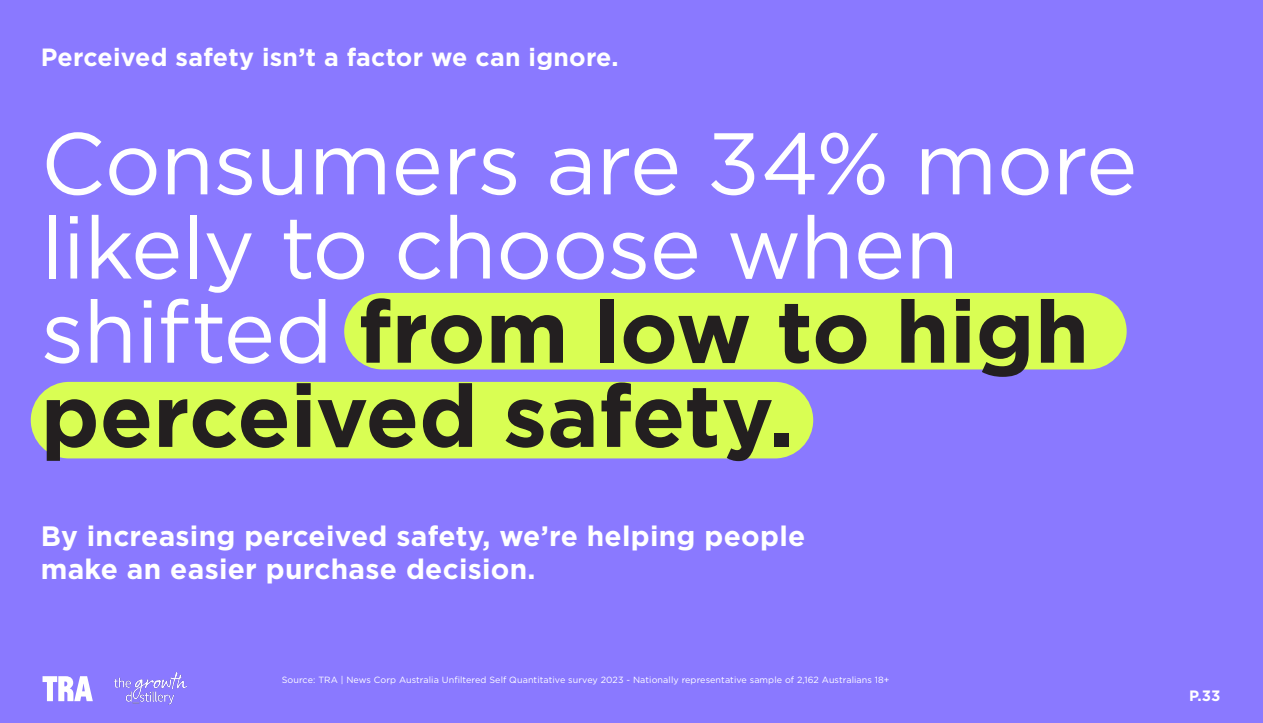
<style>
.page{position:relative;width:1263px;height:723px;background:#8a79ff}
.page>*{position:absolute;margin:0;border:0;box-sizing:border-box;transform-origin:0 0}
.Heading_40_44{font:87.3px/84.2px "Gotham";letter-spacing:-.01em;color:#fff}
.Body_copy_18_21{font:700 28.05px/32.7px "Gotham";letter-spacing:.01em;color:#fff}
.Heading_28_31{font:700 24.9px "Gotham";letter-spacing:.01em;color:#fff}
.t1{font:700 15px "Gotham";color:#fff}
.Body_copy_8_10{font:9px "Gotham";letter-spacing:.01em;color:#fff}
.s1{font-weight:700;color:#231f20}
</style>
<div class="page">
<div style="left:344px;top:293px;width:783px;height:76px;background:#d9fe53;border-radius:38px"></div>
<div style="left:31px;top:382px;width:782px;height:76px;background:#d9fe53;border-radius:38px"></div>
<img style="left:114px;top:673px;width:72px;height:31px">
<svg style="left:43px;top:676px;width:50px;height:25px"></svg>
<p class="Heading_28_31" style="left:41px;top:41px;width:579px">Perceived safety isn’t a factor we can ignore.</p>
<p class="Heading_40_44" style="left:41px;top:119px;width:1098px">Consumers are 34% more likely to choose when shifted <span class="s1">from low to high perceived safety.</span></p>
<p class="Body_copy_18_21" style="left:41px;top:519px;width:766px">By increasing perceived safety, we’re helping people make an easier purchase decision.</p>
<p class="Body_copy_8_10" style="left:282px;top:674px;width:609px">Source: TRA | News Corp Australia Unfiltered Self Quantitative survey 2023 - Nationally representative sample of 2,162 Australians 18+</p>
<h3 class="t1" style="left:1189px;top:686px;width:33px">P.33</h3>
</div>
